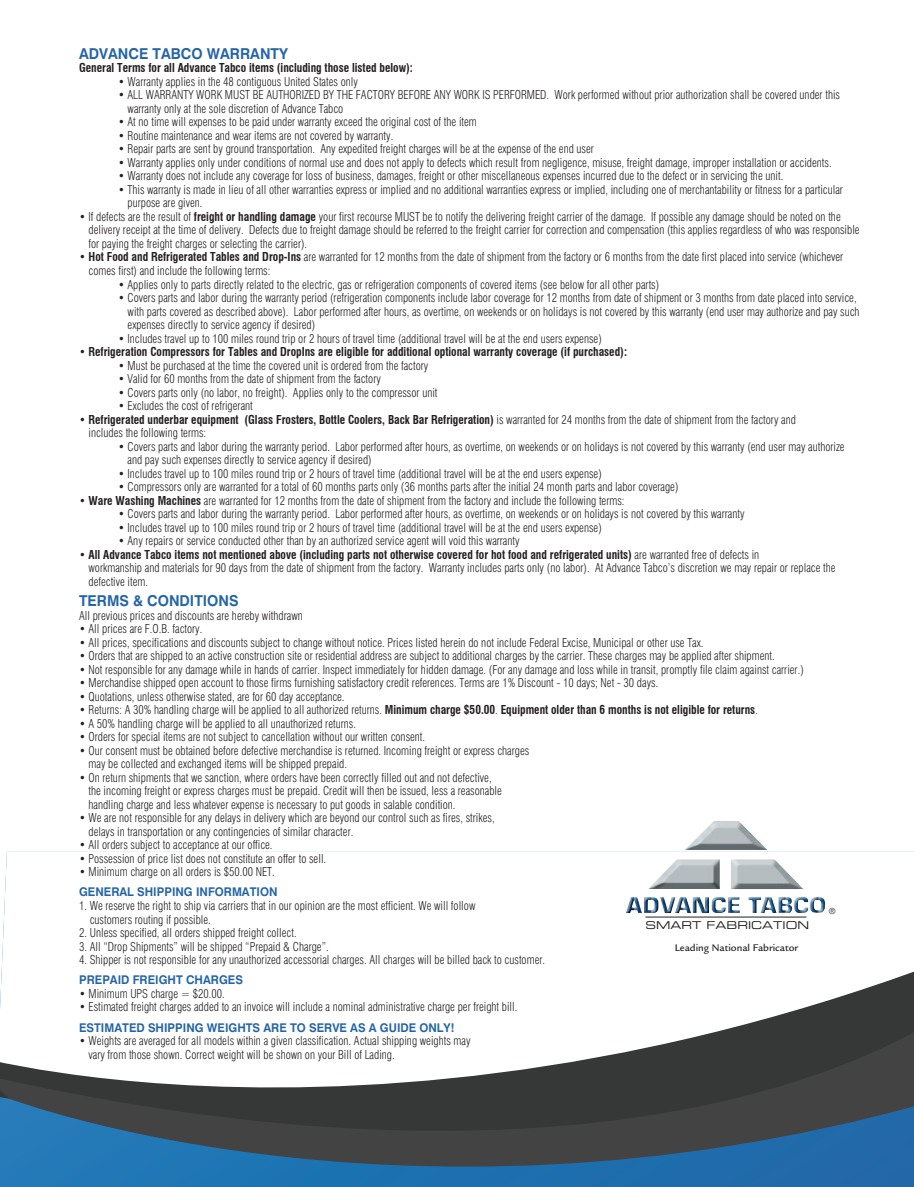
<style>
.page{position:relative;width:914px;height:1187px;background:#fff}
.page>*{position:absolute;margin:0;border:0;box-sizing:border-box;transform-origin:0 0}
.t1{font:700 15px "Swiss 721 BT";color:#2565a6;scale:.95 1}
.t2{font:300 condensed 12px/13.5px "Swiss 721 BT";color:#231f20;scale:.95 1}
.t3{font:700 condensed 12px "Swiss 721 BT";color:#231f20;scale:.95 1}
.t4{font:700 12px "Swiss 721 BT";color:#2565a6;scale:.95 1}
.t5{font:10.8px "Eurostile Extended Two";color:#231f20}
.t6{font:500 10.5px "Legacy Sans";color:#231f20}
.t7{font:300 8.55px "Helvetica Neue";color:#231f20}
.s1{font-weight:700}
.s2{font-weight:300}
</style>
<div class="page">
<svg style="left:0;top:959px;width:913px;height:227px"></svg>
<img style="left:625px;top:821px;width:199px;height:91px">
<hr style="left:645px;top:916px;width:161px;height:1px;background:#231f20">
<p class="t1" style="left:79px;top:44px;width:221px">ADVANCE TABCO WARRANTY</p>
<p class="t3" style="left:79px;top:61px;width:353px">General Terms for all Advance Tabco items (including those listed below):</p>
<p class="t2" style="left:118px;top:75px;width:254px">• Warranty applies in the 48 contiguous United States only</p>
<p class="t2" style="left:127px;top:88px;width:751px;text-indent:-9px">• ALL WARRANTY WORK MUST BE AUTHORIZED BY THE FACTORY BEFORE ANY WORK IS PERFORMED. Work performed without prior authorization shall be covered under this warranty only at the sole discretion of Advance Tabco</p>
<p class="t2" style="left:118px;top:115px;width:379px">• At no time will expenses to be paid under warranty exceed the original cost of the item</p>
<p class="t2" style="left:118px;top:129px;width:291px">• Routine maintenance and wear items are not covered by warranty.</p>
<p class="t2" style="left:118px;top:142px;width:502px">• Repair parts are sent by ground transportation. Any expedited freight charges will be at the expense of the end user</p>
<p class="t2" style="left:118px;top:156px;width:752px">• Warranty applies only under conditions of normal use and does not apply to defects which result from negligence, misuse, freight damage, improper installation or accidents.</p>
<p class="t2" style="left:118px;top:169px;width:701px">• Warranty does not include any coverage for loss of business, damages, freight or other miscellaneous expenses incurred due to the defect or in servicing the unit.</p>
<p class="t2" style="left:127px;top:183px;width:754px;text-indent:-9px">• This warranty is made in lieu of all other warranties express or implied and no additional warranties express or implied, including one of merchantability or fitness for a particular purpose are given.</p>
<p class="t2" style="left:88px;top:210px;width:813px;text-indent:-9px">• If defects are the result of <span class="s1">freight or handling damage</span> your first recourse MUST be to notify the delivering freight carrier of the damage. If possible any damage should be noted on the delivery receipt at the time of delivery. Defects due to freight damage should be referred to the freight carrier for correction and compensation (this applies regardless of who was responsible for paying the freight charges or selecting the carrier).</p>
<p class="t2" style="left:88px;top:250px;width:795px;text-indent:-9px">• <span class="s1">Hot Food and Refrigerated Tables and Drop-Ins</span> are warranted for 12 months from the date of shipment from the factory or 6 months from the date first placed into service (whichever comes first) and include the following terms:</p>
<p class="t2" style="left:118px;top:277px;width:571px">• Applies only to parts directly related to the electric, gas or refrigeration components of covered items (see below for all other parts)</p>
<p class="t2" style="left:127px;top:291px;width:771px;text-indent:-9px">• Covers parts and labor during the warranty period (refrigeration components include labor coverage for 12 months from date of shipment or 3 months from date placed into service, with parts covered as described above). Labor performed after hours, as overtime, on weekends or on holidays is not covered by this warranty (end user may authorize and pay such expenses directly to service agency if desired)</p>
<p class="t2" style="left:118px;top:331px;width:510px">• Includes travel up to 100 miles round trip or 2 hours of travel time (additional travel will be at the end users expense)</p>
<p class="t3" style="left:79px;top:344px;width:578px"><span class="s2">•</span> Refrigeration Compressors for Tables and DropIns are eligible for additional optional warranty coverage (if purchased):</p>
<p class="t2" style="left:118px;top:358px;width:328px">• Must be purchased at the time the covered unit is ordered from the factory</p>
<p class="t2" style="left:118px;top:372px;width:278px">• Valid for 60 months from the date of shipment from the factory</p>
<p class="t2" style="left:118px;top:385px;width:337px">• Covers parts only (no labor, no freight). Applies only to the compressor unit</p>
<p class="t2" style="left:118px;top:399px;width:143px">• Excludes the cost of refrigerant</p>
<p class="t2" style="left:88px;top:412px;width:745px;text-indent:-9px">• <span class="s1">Refrigerated underbar equipment (Glass Frosters, Bottle Coolers, Back Bar Refrigeration)</span> is warranted for 24 months from the date of shipment from the factory and includes the following terms:</p>
<p class="t2" style="left:127px;top:439px;width:756px;text-indent:-9px">• Covers parts and labor during the warranty period. Labor performed after hours, as overtime, on weekends or on holidays is not covered by this warranty (end user may authorize and pay such expenses directly to service agency if desired)</p>
<p class="t2" style="left:118px;top:466px;width:510px">• Includes travel up to 100 miles round trip or 2 hours of travel time (additional travel will be at the end users expense)</p>
<p class="t2" style="left:118px;top:480px;width:591px">• Compressors only are warranted for a total of 60 months parts only (36 months parts after the initial 24 month parts and labor coverage)</p>
<p class="t2" style="left:79px;top:493px;width:575px">• <span class="s1">Ware Washing Machines</span> are warranted for 12 months from the date of shipment from the factory and include the following terms:</p>
<p class="t2" style="left:118px;top:507px;width:660px">• Covers parts and labor during the warranty period. Labor performed after hours, as overtime, on weekends or on holidays is not covered by this warranty</p>
<p class="t2" style="left:118px;top:520px;width:510px">• Includes travel up to 100 miles round trip or 2 hours of travel time (additional travel will be at the end users expense)</p>
<p class="t2" style="left:118px;top:534px;width:424px">• Any repairs or service conducted other than by an authorized service agent will void this warranty</p>
<p class="t2" style="left:88px;top:547px;width:787px;text-indent:-9px">• <span class="s1">All Advance Tabco items not mentioned above (including parts not otherwise covered for hot food and refrigerated units)</span> are warranted free of defects in<br>workmanship and materials for 90 days from the date of shipment from the factory. Warranty includes parts only (no labor). At Advance Tabco’s discretion we may repair or replace the defective item.</p>
<p class="t1" style="left:79px;top:591px;width:169px">TERMS &amp; CONDITIONS</p>
<p class="t2" style="left:79px;top:608px;width:237px">All previous prices and discounts are hereby withdrawn</p>
<p class="t2" style="left:79px;top:621px;width:131px">• All prices are F.O.B. factory.</p>
<p class="t2" style="left:79px;top:635px;width:658px">• All prices, specifications and discounts subject to change without notice. Prices listed herein do not include Federal Excise, Municipal or other use Tax.</p>
<p class="t2" style="left:79px;top:648px;width:733px">• Orders that are shipped to an active construction site or residential address are subject to additional charges by the carrier. These charges may be applied after shipment.</p>
<p class="t2" style="left:79px;top:662px;width:764px">• Not responsible for any damage while in hands of carrier. Inspect immediately for hidden damage. (For any damage and loss while in transit, promptly file claim against carrier.)</p>
<p class="t2" style="left:79px;top:675px;width:611px">• Merchandise shipped open account to those firms furnishing satisfactory credit references. Terms are 1% Discount - 10 days; Net - 30 days.</p>
<p class="t2" style="left:79px;top:689px;width:281px">• Quotations, unless otherwise stated, are for 60 day acceptance.</p>
<p class="t3" style="left:79px;top:702px;width:715px"><span class="s2">• Returns: A 30% handling charge will be applied to all authorized returns.</span> Minimum charge $50.00<span class="s2">.</span> Equipment older than 6 months is not eligible for returns<span class="s2">.</span></p>
<p class="t2" style="left:79px;top:716px;width:293px">• A 50% handling charge will be applied to all unauthorized returns.</p>
<p class="t2" style="left:79px;top:729px;width:365px">• Orders for special items are not subject to cancellation without our written consent.</p>
<p class="t2" style="left:88px;top:743px;width:465px;text-indent:-9px">• Our consent must be obtained before defective merchandise is returned. Incoming freight or express charges may be collected and exchanged items will be shipped prepaid.</p>
<p class="t2" style="left:88px;top:770px;width:436px;text-indent:-9px">• On return shipments that we sanction, where orders have been correctly filled out and not defective, the incoming freight or express charges must be prepaid. Credit will then be issued, less a reasonable handling charge and less whatever expense is necessary to put goods in salable condition.</p>
<p class="t2" style="left:88px;top:810px;width:429px;text-indent:-9px">• We are not responsible for any delays in delivery which are beyond our control such as fires, strikes, delays in transportation or any contingencies of similar character.</p>
<p class="t2" style="left:79px;top:837px;width:205px">• All orders subject to acceptance at our office.</p>
<p class="t2" style="left:79px;top:851px;width:261px">• Possession of price list does not constitute an offer to sell.</p>
<p class="t2" style="left:79px;top:864px;width:207px">• Minimum charge on all orders is $50.00 NET.</p>
<p class="t4" style="left:79px;top:884px;width:210px">GENERAL SHIPPING INFORMATION</p>
<p class="t2" style="left:90px;top:898px;width:407px;text-indent:-11px">1. We reserve the right to ship via carriers that in our opinion are the most efficient. We will follow customers routing if possible.</p>
<p class="t2" style="left:79px;top:925px;width:230px">2. Unless specified, all orders shipped freight collect.</p>
<p class="t2" style="left:79px;top:939px;width:264px">3. All “Drop Shipments” will be shipped “Prepaid &amp; Charge”.</p>
<p class="t2" style="left:79px;top:952px;width:492px">4. Shipper is not responsible for any unauthorized accessorial charges. All charges will be billed back to customer.</p>
<p class="t4" style="left:79px;top:972px;width:174px">PREPAID FREIGHT CHARGES</p>
<p class="t2" style="left:79px;top:986px;width:155px">• Minimum UPS charge = $20.00.</p>
<p class="t2" style="left:79px;top:999px;width:462px">• Estimated freight charges added to an invoice will include a nominal administrative charge per freight bill.</p>
<p class="t4" style="left:79px;top:1019px;width:396px">ESTIMATED SHIPPING WEIGHTS ARE TO SERVE AS A GUIDE ONLY!</p>
<p class="t2" style="left:88px;top:1033px;width:403px;text-indent:-9px">• Weights are averaged for all models within a given classification. Actual shipping weights may vary from those shown. Correct weight will be shown on your Bill of Lading.</p>
<p class="t7" style="left:828px;top:903px;width:8px">®</p>
<p class="t5" style="left:645px;top:917px;width:165px">SMART FABRICATION</p>
<p class="t6" style="left:674px;top:941px;width:125px">Leading National Fabricator</p>
</div>
